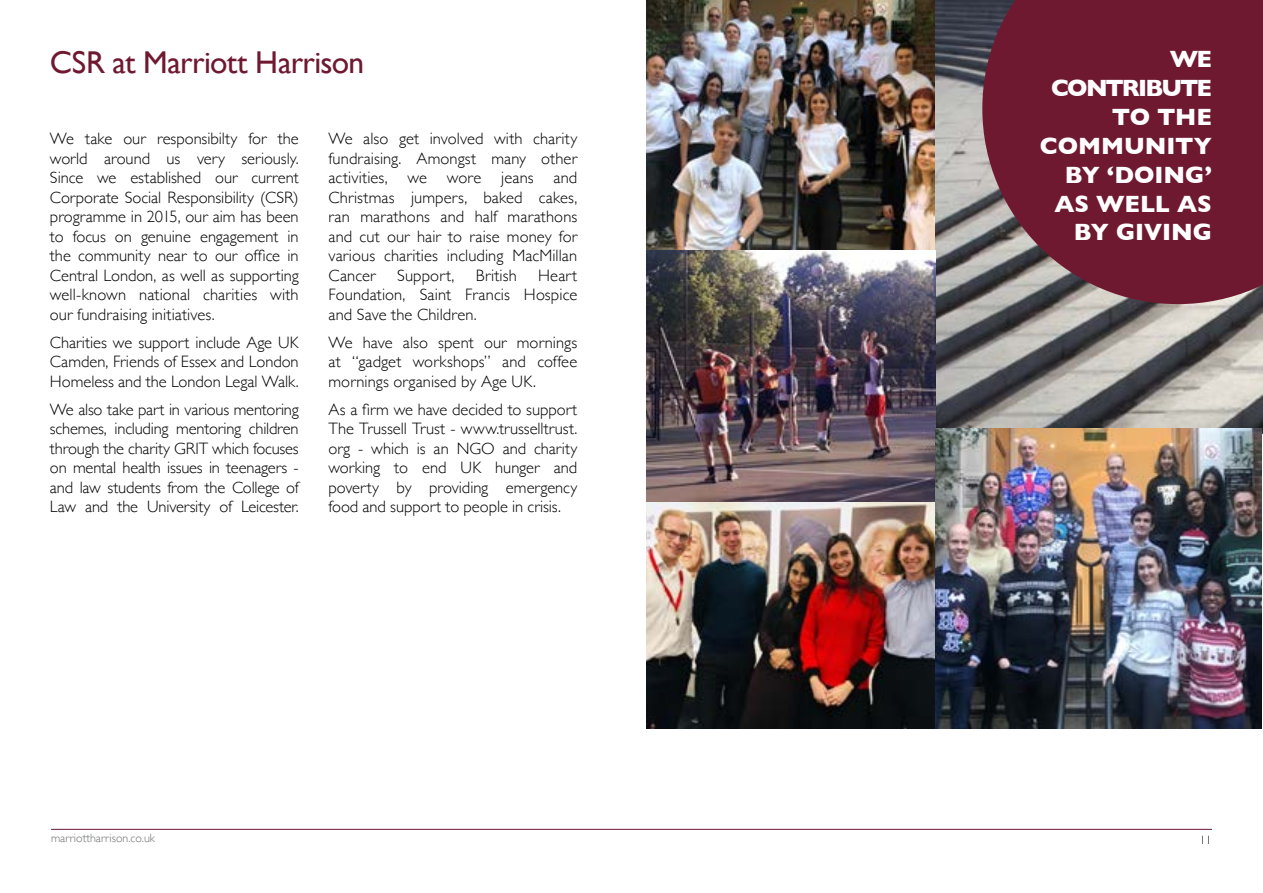
<style>
.page{position:relative;width:1263px;height:893px;background:#fff}
.page>*{position:absolute;margin:0;border:0;box-sizing:border-box;transform-origin:0 0}
.t1{font:31.5px "Gill Sans";letter-spacing:-.02em;color:#6f1931}
.t2{font:700 24px/28.8px "Gill Sans";letter-spacing:-.005em;color:#fff;text-align:right}
.t3{font:300 16.5px/19.5px "Gill Sans";letter-spacing:.005em;color:#000;text-align:justify}
.t4{font:300 12px "Gill Sans";color:#6e7072}
.t5{font:300 12px "Gill Sans";color:#000}
</style>
<div class="page">
<img style="left:934px;top:0;width:329px;height:434px">
<img style="left:646px;top:0;width:288px;height:250px">
<img style="left:646px;top:250px;width:290px;height:478px">
<img style="left:936px;top:429px;width:326px;height:299px">
<hr style="left:51px;top:829px;width:1161px;height:1px;background:#6f1931">
<svg style="left:982px;top:0;width:281px;height:304px;background:#71253a"></svg>
<h1 class="t1" style="left:50px;top:44px;width:316px">CSR at Marriott Harrison</h1>
<p class="t3" style="left:50px;top:128px;width:250px">We take our responsibilty for the world around us very seriously.<br>Since we established our current Corporate Social Responsibility (CSR) programme in 2015, our aim has been to focus on genuine engagement in the community near to our office in Central London, as well as supporting well-known national charities with our fundraising initiatives.</p>
<p class="t3" style="left:50px;top:332px;width:250px">Charities we support include Age UK Camden, Friends of Essex and London Homeless and the London Legal Walk.</p>
<p class="t3" style="left:50px;top:399px;width:250px">We also take part in various mentoring schemes, including mentoring children through the charity GRIT which focuses on mental health issues in teenagers - and law students from the College of Law and the University of Leicester.</p>
<p class="t3" style="left:328px;top:128px;width:250px">We also get involved with charity fundraising. Amongst many other activities, we wore jeans and Christmas jumpers, baked cakes, ran marathons and half marathons and cut our hair to raise money for various charities including MacMillan Cancer</p>
<p class="t3" style="left:397px;top:265px;width:59px">Support,</p>
<p class="t3" style="left:476px;top:265px;width:43px">British</p>
<p class="t3" style="left:328px;top:265px;width:250px;text-indent:210px">Heart Foundation, Saint Francis Hospice and Save the Children.</p>
<p class="t3" style="left:328px;top:332px;width:250px">We have also spent our mornings at “gadget workshops” and coffee mornings organised by Age UK.</p>
<p class="t3" style="left:328px;top:399px;width:250px">As a firm we have decided to support The Trussell Trust - www.trusselltrust. org - which is an NGO and charity working to end UK hunger and poverty by providing emergency food and support to people in crisis.</p>
<p class="t4" style="left:51px;top:828px;width:105px">marriottharrison.co.uk</p>
<h2 class="t2" style="left:1040px;top:44px;width:173px">WE<br>CONTRIBUTE<br>TO THE<br>COMMUNITY<br>BY ‘DOING’<br>AS WELL AS<br>BY GIVING</h2>
<p class="t5" style="left:1200px;top:830px;width:13px">11</p>
</div>
